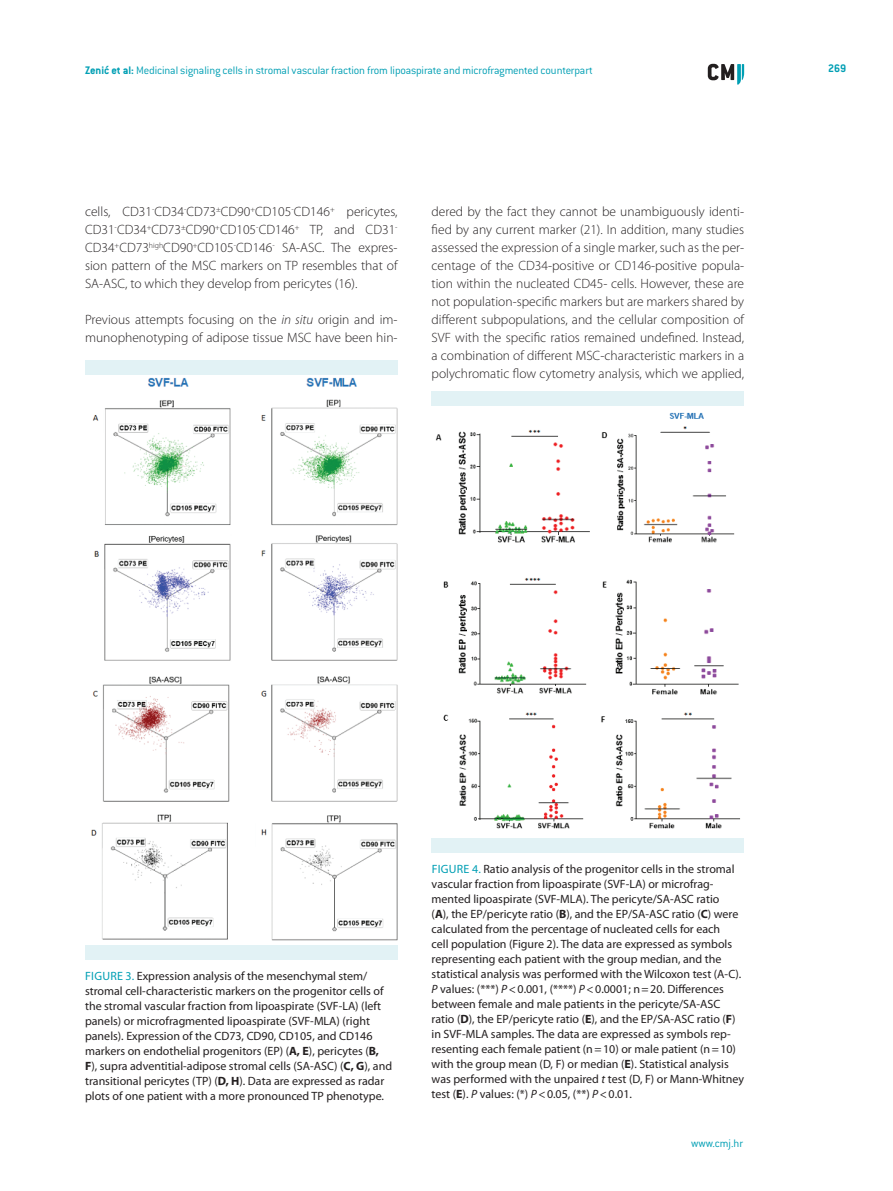
<style>
.page{position:relative;width:893px;height:1191px;background:#fff}
.page>*{position:absolute;margin:0;border:0;box-sizing:border-box;transform-origin:0 0}
.CMJ_-__body{font:300 13.5px/18px "Myriad Pro";color:#231f20;text-align:justify}
.CMJ_-_table_title_he{font:12px/15px "Myriad Pro";color:#231f20}
.t1{font:300 12px "ITC Conduit LTCE";letter-spacing:-.01em;color:#009fb4}
.CMJ_-_table_title_he-2{font:12px "Myriad Pro";color:#009fb4}
.t2{font:700 12px "ITC Conduit LTCE";color:#009fb4}
.s1{font-weight:700}
.s2{font-style:italic}
.s3{color:#009fb4}
</style>
<div class="page">
<svg style="left:708px;top:64px;width:36px;height:21px"></svg>
<img style="left:91px;top:377px;width:306px;height:563px">
<div style="left:85px;top:945px;width:313px;height:14px;background:#e2f2f5"></div>
<div style="left:85px;top:360px;width:313px;height:15px;background:#e2f2f5"></div>
<img style="left:435px;top:412px;width:306px;height:417px">
<div style="left:432px;top:838px;width:312px;height:15px;background:#e2f2f5"></div>
<div style="left:432px;top:390px;width:312px;height:15px;background:#e2f2f5"></div>
<p class="t1" style="left:85px;top:63px;width:509px"><span class="s1">Zenić et al:</span> Medicinal signaling cells in stromal vascular fraction from lipoaspirate and microfragmented counterpart</p>
<p class="t2" style="left:828px;top:61px;width:19px">269</p>
<p class="CMJ_-__body" style="left:85px;top:202px;width:314px">cells, CD31<sup>-</sup>CD34<sup>-</sup>CD73<sup>±</sup>CD90<sup>+</sup>CD105<sup>-</sup>CD146<sup>+</sup> pericytes, CD31<sup>-</sup>CD34<sup>+</sup>CD73<sup>±</sup>CD90<sup>+</sup>CD105<sup>-</sup>CD146<sup>+</sup> TP, and CD31<sup>- </sup>CD34<sup>+</sup>CD73<sup>high</sup>CD90<sup>+</sup>CD105<sup>-</sup>CD146<sup>-</sup> SA-ASC. The expres&shy;sion pattern of the MSC markers on TP resembles that of SA-ASC, to which they develop from pericytes (16).</p>
<p class="CMJ_-__body" style="left:85px;top:310px;width:314px">Previous attempts focusing on the <span class="s2">in situ</span> origin and im&shy;munophenotyping of adipose tissue MSC have been hin-</p>
<p class="CMJ_-__body" style="left:432px;top:202px;width:314px">dered by the fact they cannot be unambiguously identi&shy;fied by any current marker (21). In addition, many studies assessed the expression of a single marker, such as the per&shy;centage of the CD34-positive or CD146-positive popula&shy;tion within the nucleated CD45- cells. However, these are not population-specific markers but are markers shared by different subpopulations, and the cellular composition of SVF with the specific ratios remained undefined. Instead, a combination of different MSC-characteristic markers in a polychromatic flow cytometry analysis, which we applied,</p>
<p class="CMJ_-_table_title_he" style="left:85px;top:968px;width:309px;text-indent:41px"><span class="s3">3.</span> Expression analysis of the mesenchymal stem/ stromal cell-characteristic markers on the progenitor cells of the stromal vascular fraction from lipoaspirate (SVF-LA) (left panels) or microfragmented lipoaspirate (SVF-MLA) (right panels). Expression of the CD73, CD90, CD105, and CD146 markers on endothelial progenitors (EP) (<span class="s1">A, E</span>), pericytes (<span class="s1">B, F</span>), supra adventitial-adipose stromal cells (SA-ASC) (<span class="s1">C, G</span>), and transitional pericytes (TP) (<span class="s1">D, H</span>). Data are expressed as radar plots of one patient with a more pronounced TP phenotype.</p>
<p class="CMJ_-_table_title_he-2" style="left:85px;top:968px;width:14px">Figure</p>
<p class="CMJ_-_table_title_he" style="left:432px;top:861px;width:314px;text-indent:41px"><span class="s3">4.</span> Ratio analysis of the progenitor cells in the stromal vascular fraction from lipoaspirate (SVF-LA) or microfrag&shy;mented lipoaspirate (SVF-MLA). The pericyte/SA-ASC ratio<br>(<span class="s1">A</span>), the EP/pericyte ratio (<span class="s1">B</span>), and the EP/SA-ASC ratio (<span class="s1">C</span>) were calculated from the percentage of nucleated cells for each<br>cell population (Figure 2). The data are expressed as symbols representing each patient with the group median, and the statistical analysis was performed with the Wilcoxon test (A-C).<br><span class="s2">P</span> values: (***) <span class="s2">P</span>&lt;0.001, (****) <span class="s2">P</span>&lt;0.0001; n=20. Differences between female and male patients in the pericyte/SA-ASC ratio (<span class="s1">D</span>), the EP/pericyte ratio (<span class="s1">E</span>), and the EP/SA-ASC ratio (<span class="s1">F</span>) in SVF-MLA samples. The data are expressed as symbols rep&shy;resenting each female patient (n=10) or male patient (n=10) with the group mean (D, F) or median (<span class="s1">E</span>). Statistical analysis was performed with the unpaired <span class="s2">t</span> test (D, F) or Mann-Whitney test (<span class="s1">E</span>). <span class="s2">P</span> values: (*) <span class="s2">P</span>&lt;0.05, (**) <span class="s2">P</span>&lt;0.01.</p>
<p class="CMJ_-_table_title_he-2" style="left:432px;top:861px;width:14px">Figure</p>
<p class="t1" style="left:691px;top:1136px;width:54px">www.cmj.hr</p>
</div>
